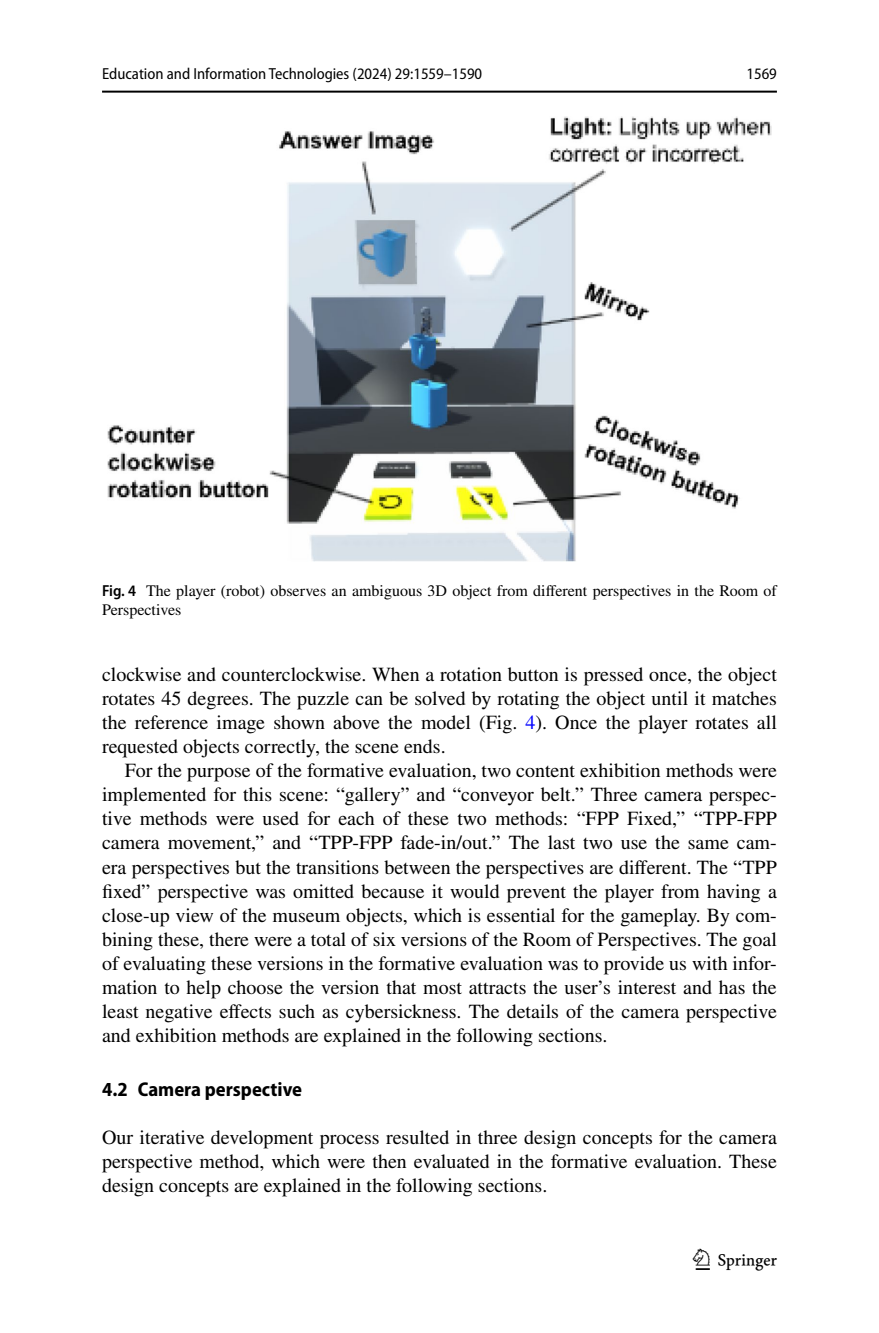
<style>
.page{position:relative;width:879px;height:1333px;background:#fff}
.page>*{position:absolute;margin:0;border:0;box-sizing:border-box;transform-origin:0 0}
.t1{font:30px "Springnew Regular 3";color:#000}
.t2{font:20px/24px "STIX";color:#000;text-align:justify}
.t3{font:700 semi-condensed 20px "Myriad Pro";color:#000}
.t4{font:16px/19px "STIX";color:#000}
.t5{font:semi-condensed 16px "Myriad Pro";color:#000}
.s1{font-family:"Myriad Pro";font-weight:600;font-stretch:semi-condensed}
.s2{color:#00f}
</style>
<div class="page">
<hr style="left:102px;top:91px;width:675px;height:2px;background:#000">
<img style="left:108px;top:116px;width:663px;height:445px">
<p class="t5" style="left:102px;top:65px;width:382px">Education and Information Technologies (2024) 29:1559–1590</p>
<p class="t5" style="left:746px;top:65px;width:32px">1569</p>
<p class="t4" style="left:102px;top:582px;width:676px"><span class="s1">Fig. 4</span> The player (robot) observes an ambiguous 3D object from different perspectives in the Room of<br>Perspectives</p>
<p class="t2" style="left:102px;top:664px;width:676px">clockwise and counterclockwise. When a rotation button is pressed once, the object rotates 45 degrees. The puzzle can be solved by rotating the object until it matches the reference image shown above the model (Fig. <span class="s2">4</span>). Once the player rotates all requested objects correctly, the scene ends.</p>
<p class="t2" style="left:102px;top:760px;width:676px;text-indent:23px">For the purpose of the formative evaluation, two content exhibition methods were implemented for this scene: “gallery” and “conveyor belt.” Three camera perspec&shy;tive methods were used for each of these two methods: “FPP Fixed,” “TPP-FPP camera movement,” and “TPP-FPP fade-in/out.” The last two use the same cam&shy;era perspectives but the transitions between the perspectives are different. The “TPP fixed” perspective was omitted because it would prevent the player from having a close-up view of the museum objects, which is essential for the gameplay. By com&shy;bining these, there were a total of six versions of the Room of Perspectives. The goal of evaluating these versions in the formative evaluation was to provide us with infor&shy;mation to help choose the version that most attracts the user’s interest and has the least negative effects such as cybersickness. The details of the camera perspective and exhibition methods are explained in the following sections.</p>
<p class="t3" style="left:102px;top:1077px;width:201px">4.2 Camera perspective</p>
<p class="t2" style="left:102px;top:1126px;width:676px">Our iterative development process resulted in three design concepts for the camera perspective method, which were then evaluated in the formative evaluation. These design concepts are explained in the following sections.</p>
<h1 class="t1" style="left:696px;top:1248px;width:83px">1 3</h1>
</div>
